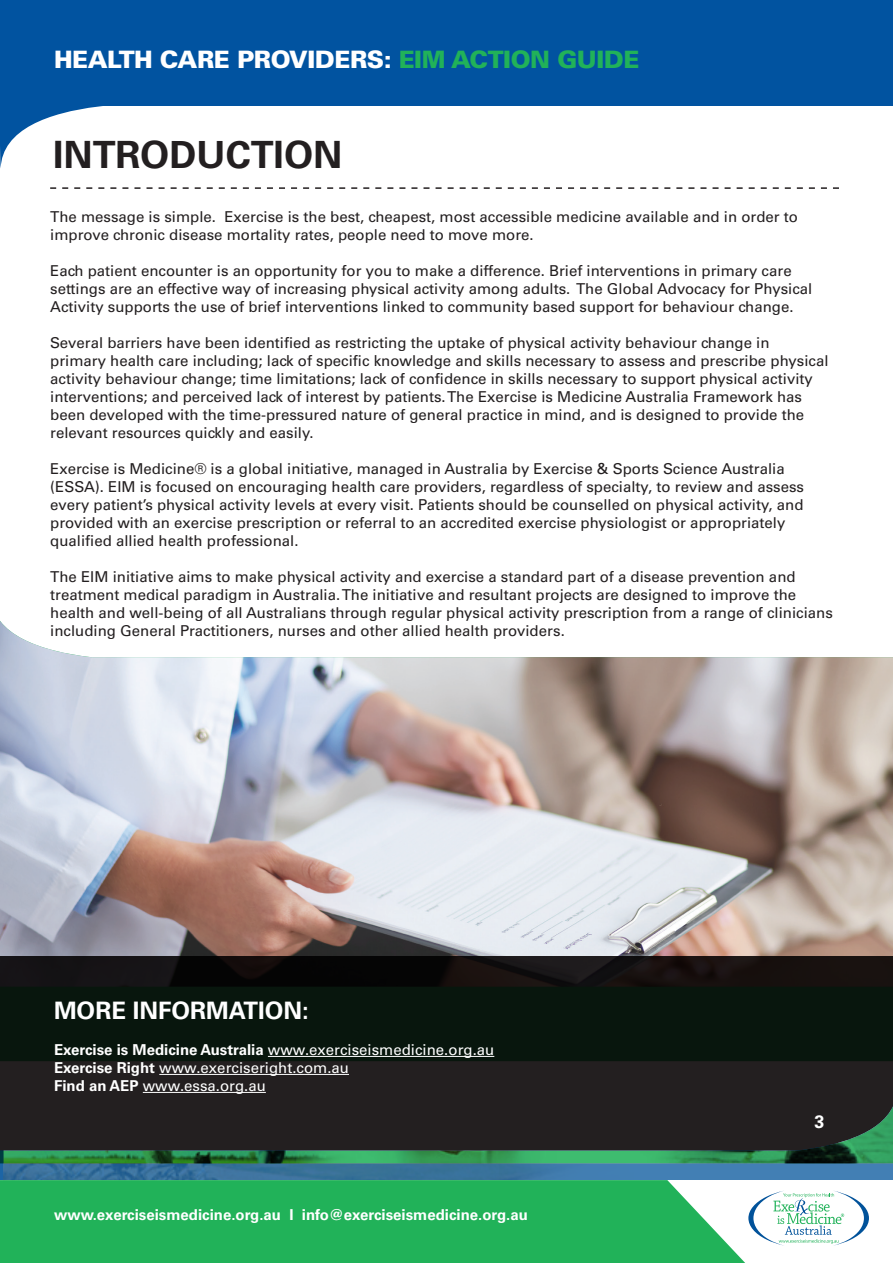
<style>
.page{position:relative;width:893px;height:1263px;background:#fff}
.page>*{position:absolute;margin:0;border:0;box-sizing:border-box;transform-origin:0 0}
.t1{font:700 37.5px "Univers LT Std";color:#231f20}
.t2{font:900 24px "Univers LT Std";letter-spacing:-.02em;color:#fff}
.t3{font:700 24px "Univers LT Std";color:#fff}
.t4{font:700 18px "Univers LT Std";color:#fff}
.t5{font:15px/18px "Univers LT Std";color:#231f20}
.t6{font:15px/18px "Univers LT Std";color:#fff}
.t7{font:700 15px "Univers LT Std";color:#fff}
.s1{color:#21b259}
.s2{font-weight:700}
</style>
<div class="page">
<svg style="left:0;top:105px;width:221px;height:63px"></svg>
<div style="left:0;top:0;width:893px;height:105px;background:#0153a0"></div>
<div style="left:0;top:957px;width:893px;height:196px;background:#231f20"></div>
<svg style="left:0;top:1163px;width:893px;height:17px;background:#3c75a1"></svg>
<div style="left:0;top:1180px;width:745px;height:83px;background:#21b259"></div>
<svg style="left:0;top:1091px;width:893px;height:72px"></svg>
<svg style="left:748px;top:1190px;width:121px;height:56px"></svg>
<div style="left:0;top:987px;width:893px;height:74px;background:#08160d"></div>
<img style="left:0;top:621px;width:893px;height:366px">
<hr style="left:268px;top:1056px;width:226px;height:1px;background:#fff">
<hr style="left:159px;top:1074px;width:190px;height:1px;background:#fff">
<hr style="left:143px;top:1092px;width:123px;height:1px;background:#fff">
<svg style="left:50px;top:187px;width:789px;height:2px"></svg>
<h2 class="t2" style="left:54px;top:45px;width:587px">HEALTH CARE PROVIDERS: <span class="s1">EIM ACTION GUIDE</span></h2>
<h1 class="t1" style="left:53px;top:133px;width:291px">INTRODUCTION</h1>
<p class="t5" style="left:50px;top:208px;width:749px">The message is simple. Exercise is the best, cheapest, most accessible medicine available and in order to improve chronic disease mortality rates, people need to move more.</p>
<p class="t5" style="left:50px;top:262px;width:764px">Each patient encounter is an opportunity for you to make a difference. Brief interventions in primary care settings are an effective way of increasing physical activity among adults. The Global Advocacy for Physical<br>Activity supports the use of brief interventions linked to community based support for behaviour change.</p>
<p class="t5" style="left:50px;top:334px;width:780px">Several barriers have been identified as restricting the uptake of physical activity behaviour change in primary health care including; lack of specific knowledge and skills necessary to assess and prescribe physical activity behaviour change; time limitations; lack of confidence in skills necessary to support physical activity interventions; and perceived lack of interest by patients. The Exercise is Medicine Australia Framework has been developed with the time-pressured nature of general practice in mind, and is designed to provide the relevant resources quickly and easily.</p>
<p class="t5" style="left:50px;top:460px;width:755px">Exercise is Medicine® is a global initiative, managed in Australia by Exercise &amp; Sports Science Australia (ESSA). EIM is focused on encouraging health care providers, regardless of specialty, to review and assess every patient’s physical activity levels at every visit. Patients should be counselled on physical activity, and provided with an exercise prescription or referral to an accredited exercise physiologist or appropriately qualified allied health professional.</p>
<p class="t5" style="left:50px;top:568px;width:784px">The EIM initiative aims to make physical activity and exercise a standard part of a disease prevention and treatment medical paradigm in Australia. The initiative and resultant projects are designed to improve the health and well-being of all Australians through regular physical activity prescription from a range of clinicians including General Practitioners, nurses and other allied health providers.</p>
<h2 class="t3" style="left:54px;top:996px;width:256px">MORE INFORMATION:</h2>
<p class="t6" style="left:54px;top:1041px;width:442px"><span class="s2">Exercise is Medicine Australia</span> www.exerciseismedicine.org.au<br><span class="s2">Exercise Right</span> www.exerciseright.com.au<br><span class="s2">Find an AEP</span> www.essa.org.au</p>
<p class="t7" style="left:54px;top:1206px;width:475px">www.exerciseismedicine.org.au I info@exerciseismedicine.org.au</p>
<p class="t4" style="left:814px;top:1111px;width:12px">3</p>
</div>
